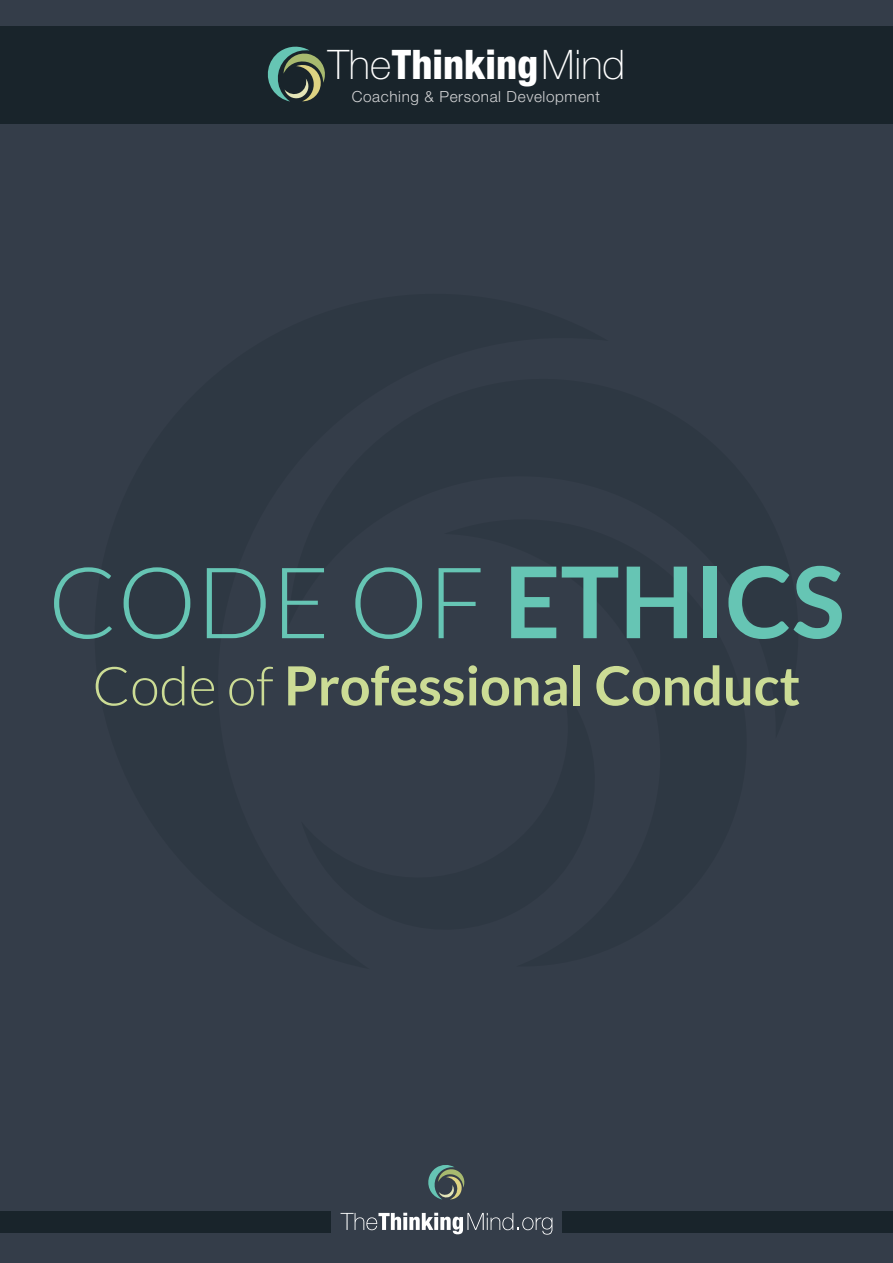
<style>
.page{position:relative;width:893px;height:1263px;background:#343d49}
.page>*{position:absolute;margin:0;border:0;box-sizing:border-box;transform-origin:0 0}
.t1{font:300 99px "Lato";color:#66c5b4}
.t2{font:700 54px "Lato";color:#ccdc95}
.t3{font:800 condensed 40.8px "Helvetica Neue LT Std";color:#fff}
.t4{font:300 15.3px "Helvetica Neue LT Std";letter-spacing:.04em;color:#d1d2d4}
.s1{font-weight:100;font-stretch:normal}
.s2{font-weight:700}
.s3{font-weight:300}
</style>
<div class="page">
<div style="left:562px;top:1212px;width:331px;height:21px;background:#19242b"></div>
<div style="left:0;top:1212px;width:330px;height:21px;background:#19242b"></div>
<svg style="left:428px;top:1165px;width:37px;height:34px"></svg>
<svg style="left:341px;top:1213px;width:211px;height:22px"></svg>
<div style="left:0;top:27px;width:893px;height:97px;background:#19242b"></div>
<svg style="left:267px;top:46px;width:58px;height:55px"></svg>
<h3 class="t3" style="left:328px;top:39px;width:299px"><span class="s1">The</span>Thinking<span class="s1">Mind</span></h3>
<p class="t4" style="left:352px;top:87px;width:250px">Coaching &amp; Personal Development</p>
<h1 class="t1" style="left:48px;top:550px;width:798px">CODE OF <span class="s2">ETHICS</span></h1>
<h2 class="t2" style="left:92px;top:655px;width:709px"><span class="s3">Code of</span> Professional Conduct</h2>
</div>
